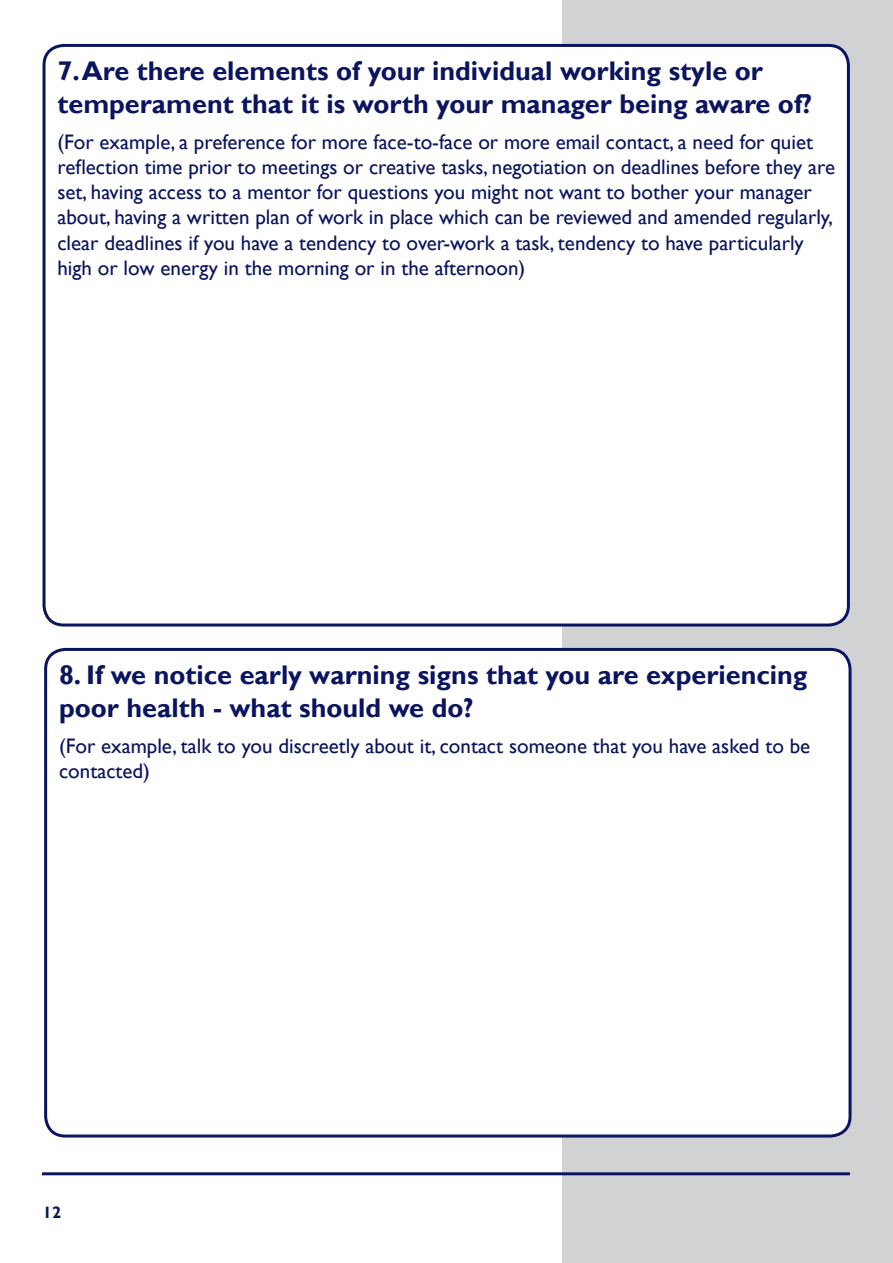
<style>
.page{position:relative;width:893px;height:1263px;background:#fff}
.page>*{position:absolute;margin:0;border:0;box-sizing:border-box;transform-origin:0 0}
.Sub_Title_Style{font:700 27px/32.4px "Gill Sans";color:#0b145e}
.Sub_Title_Style-2{font:21px/25.2px "Gill Sans";color:#0b145e}
.t1{font:700 16.5px "Gill Sans";color:#0b145e}
</style>
<div class="page">
<div style="left:563px;top:0;width:330px;height:1263px;background:#d1d2d4"></div>
<hr style="left:42px;top:1172px;width:808px;height:3px;background:#0b145e">
<div style="left:44px;top:45px;width:804px;height:580px;background:#fff;border-radius:20px"></div>
<div style="left:43px;top:44px;width:807px;height:582px;border:3px solid #0b145e;border-radius:20px"></div>
<div style="left:46px;top:649px;width:804px;height:487px;background:#fff;border-radius:20px"></div>
<div style="left:44px;top:648px;width:807px;height:489px;border:3px solid #0b145e;border-radius:20px"></div>
<p class="Sub_Title_Style" style="left:57px;top:56px;width:756px">7. Are there elements of your individual working style or temperament that it is worth your manager being aware of?</p>
<p class="Sub_Title_Style-2" style="left:57px;top:129px;width:779px">(For example, a preference for more face-to-face or more email contact, a need for quiet reflection time prior to meetings or creative tasks, negotiation on deadlines before they are set, having access to a mentor for questions you might not want to bother your manager about, having a written plan of work in place which can be reviewed and amended regularly, clear deadlines if you have a tendency to over-work a task, tendency to have particularly high or low energy in the morning or in the afternoon)</p>
<p class="Sub_Title_Style" style="left:59px;top:660px;width:750px">8. If we notice early warning signs that you are experiencing poor health - what should we do?</p>
<p class="Sub_Title_Style-2" style="left:59px;top:733px;width:753px">(For example, talk to you discreetly about it, contact someone that you have asked to be contacted)</p>
<p class="t1" style="left:43px;top:1202px;width:20px">12</p>
</div>
